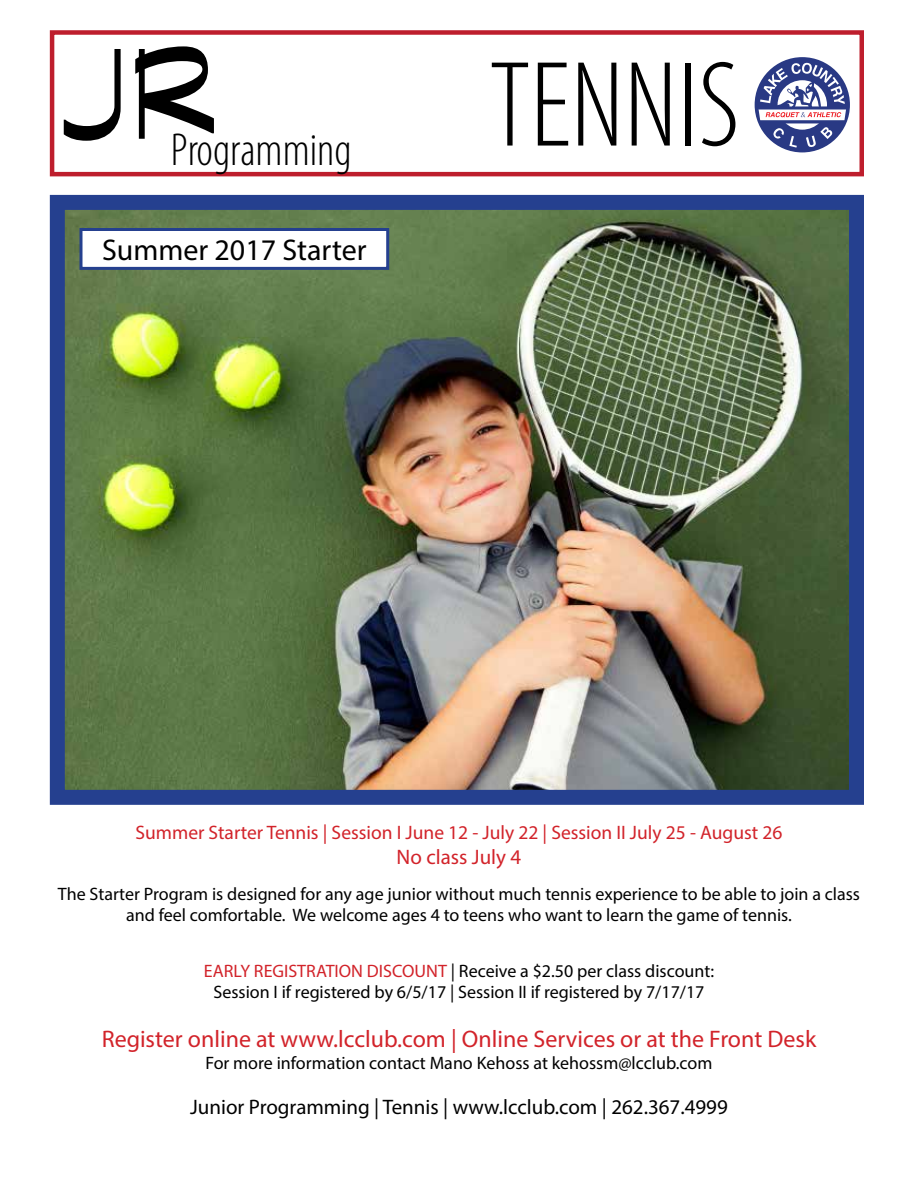
<style>
.page{position:relative;width:918px;height:1188px;background:#fff}
.page>*{position:absolute;margin:0;border:0;box-sizing:border-box;transform-origin:0 0}
.t1{font:142.5px "Graphite Std";color:#000}
.t2{font:300 condensed 123px "Myriad Pro";color:#000}
.t3{font:300 condensed 46.5px "Myriad Pro";color:#000}
.t4{font:30px "Myriad Pro";color:#000}
.t5{font:24px "Myriad Pro";color:#d2232a}
.t6{font:21px "Myriad Pro";color:#000}
.t7{font:21px "Myriad Pro";color:#d2232a}
.t8{font:19.5px "Myriad Pro";color:#d2232a}
.t9{font:18px/21.6px "Myriad Pro";color:#000;text-align:center}
.s1{color:#d2232a}
</style>
<div class="page">
<img style="left:66px;top:211px;width:782px;height:578px">
<div style="left:50px;top:195px;width:814px;height:610px;border:15px solid #25408f"></div>
<div style="left:81px;top:230px;width:307px;height:38px;background:#fff"></div>
<div style="left:80px;top:228px;width:309px;height:42px;border:3px solid #25408f"></div>
<div style="left:50px;top:30px;width:814px;height:146px;border:4px solid #be1e2d"></div>
<div style="left:755px;top:57px;width:95px;height:95px;background:#293984;border-radius:50%"></div>
<svg style="left:778px;top:80px;width:49px;height:50px"></svg>
<hr style="left:760px;top:120px;width:85px;height:3px;background:#293984">
<svg style="left:773px;top:128px;width:24px;height:20px"></svg>
<svg style="left:806px;top:127px;width:26px;height:20px"></svg>
<svg style="left:758px;top:63px;width:88px;height:58px"></svg>
<h1 class="t1" style="left:63px;top:16px;width:153px">JR</h1>
<h3 class="t3" style="left:171px;top:125px;width:182px">Programming</h3>
<h3 class="t4" style="left:102px;top:232px;width:266px">Summer 2017 Starter</h3>
<h2 class="t2" style="left:490px;top:39px;width:252px">TENNIS</h2>
<p class="t8" style="left:135px;top:821px;width:649px">Summer Starter Tennis | Session I June 12 - July 22 | Session II July 25 - August 26</p>
<p class="t7" style="left:397px;top:844px;width:126px">No class July 4</p>
<p class="t9" style="left:58px;top:882px;width:804px">The Starter Program is designed for any age junior without much tennis experience to be able to join a class and feel comfortable. We welcome ages 4 to teens who want to learn the game of tennis.</p>
<p class="t9" style="left:204px;top:959px;width:512px"><span class="s1">EARLY REGISTRATION DISCOUNT</span> | Receive a $2.50 per class discount:<br>Session I if registered by 6/5/17 | Session II if registered by 7/17/17</p>
<h3 class="t5" style="left:102px;top:1024px;width:716px">Register online at www.lcclub.com | Online Services or at the Front Desk</h3>
<p class="t9" style="left:206px;top:1052px;width:508px">For more information contact Mano Kehoss at kehossm@lcclub.com</p>
<p class="t6" style="left:190px;top:1094px;width:539px">Junior Programming | Tennis | www.lcclub.com | 262.367.4999</p>
</div>
